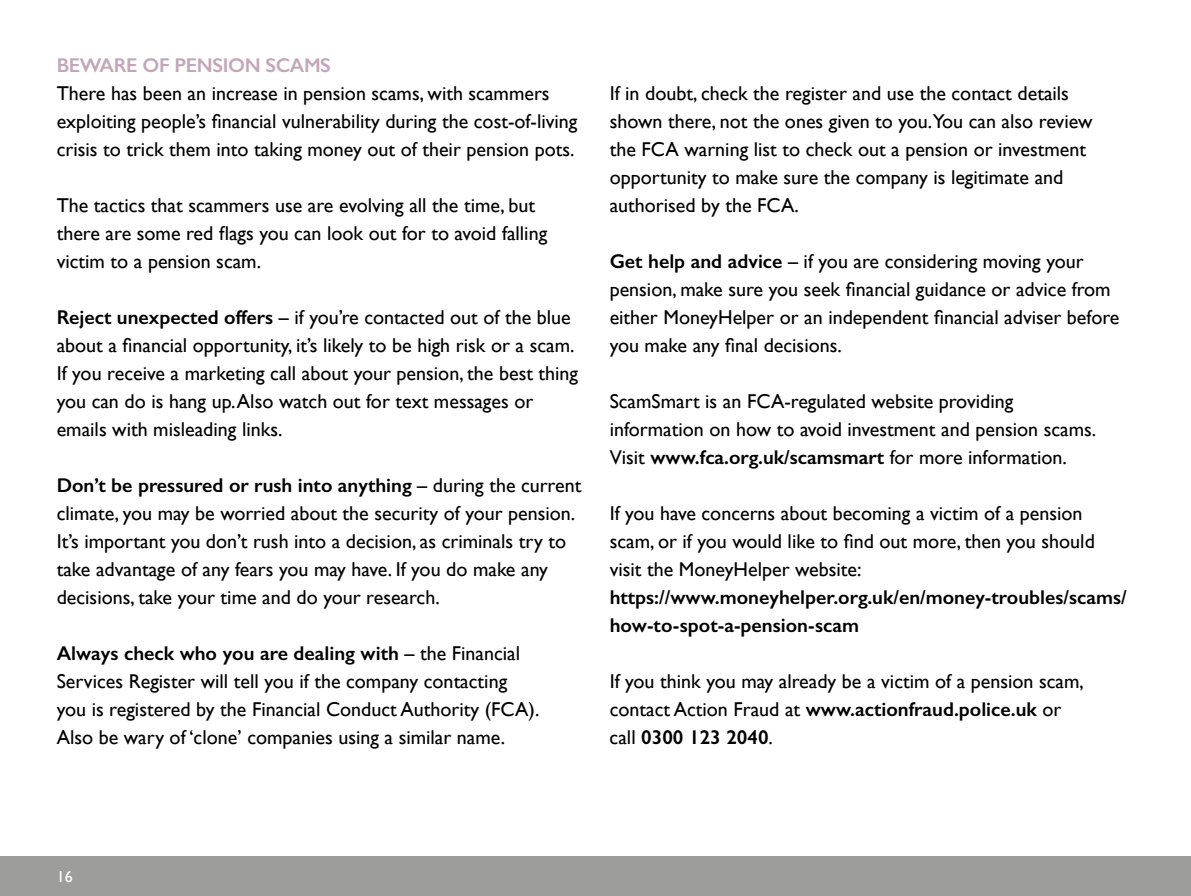
<style>
.page{position:relative;width:1191px;height:896px;background:#fff}
.page>*{position:absolute;margin:0;border:0;box-sizing:border-box;transform-origin:0 0}
.t1{font:20px/28px "Gill Sans";color:#000}
.t2{font:600 20px/28px "Gill Sans";color:#000}
.t3{font:600 20px "Gill Sans";letter-spacing:-.02em;color:#c3a6ba}
.t4{font:16px "Gill Sans";color:#fff}
.s1{font-weight:600}
</style>
<div class="page">
<div style="left:0;top:856px;width:1191px;height:40px;background:#9d9d9c"></div>
<p class="t3" style="left:57px;top:53px;width:276px">BEWARE OF PENSION SCAMS</p>
<p class="t1" style="left:57px;top:79px;width:522px">There has been an increase in pension scams, with scammers exploiting people’s financial vulnerability during the cost-of-living crisis to trick them into taking money out of their pension pots.</p>
<p class="t1" style="left:57px;top:191px;width:492px">The tactics that scammers use are evolving all the time, but there are some red flags you can look out for to avoid falling victim to a pension scam.</p>
<p class="t1" style="left:57px;top:303px;width:523px"><span class="s1">Reject unexpected offers</span> – if you’re contacted out of the blue about a financial opportunity, it’s likely to be high risk or a scam.<br>If you receive a marketing call about your pension, the best thing you can do is hang up. Also watch out for text messages or emails with misleading links.</p>
<p class="t1" style="left:57px;top:471px;width:526px"><span class="s1">Don’t be pressured or rush into anything</span> – during the current climate, you may be worried about the security of your pension.<br>It’s important you don’t rush into a decision, as criminals try to take advantage of any fears you may have. If you do make any decisions, take your time and do your research.</p>
<p class="t1" style="left:57px;top:639px;width:484px"><span class="s1">Always check who you are dealing with</span> – the Financial Services Register will tell you if the company contacting you is registered by the Financial Conduct Authority (FCA).<br>Also be wary of ‘clone’ companies using a similar name.</p>
<p class="t1" style="left:609px;top:79px;width:484px">If in doubt, check the register and use the contact details shown there, not the ones given to you.You can also review the FCA warning list to check out a pension or investment opportunity to make sure the company is legitimate and authorised by the FCA.</p>
<p class="t1" style="left:609px;top:247px;width:511px"><span class="s1">Get help and advice</span> – if you are considering moving your pension, make sure you seek financial guidance or advice from either MoneyHelper or an independent financial adviser before you make any final decisions.</p>
<p class="t1" style="left:609px;top:387px;width:488px">ScamSmart is an FCA-regulated website providing information on how to avoid investment and pension scams.<br>Visit <span class="s1">www.fca.org.uk/scamsmart</span> for more information.</p>
<p class="t1" style="left:609px;top:499px;width:487px">If you have concerns about becoming a victim of a pension scam, or if you would like to find out more, then you should visit the MoneyHelper website:</p>
<p class="t2" style="left:609px;top:583px;width:518px">https://www.moneyhelper.org.uk/en/money-troubles/scams/ how-to-spot-a-pension-scam</p>
<p class="t1" style="left:609px;top:667px;width:476px">If you think you may already be a victim of a pension scam, contact Action Fraud at <span class="s1">www.actionfraud.police.uk</span> or call <span class="s1">0300 123 2040</span>.</p>
<p class="t4" style="left:57px;top:867px;width:17px">16</p>
</div>
